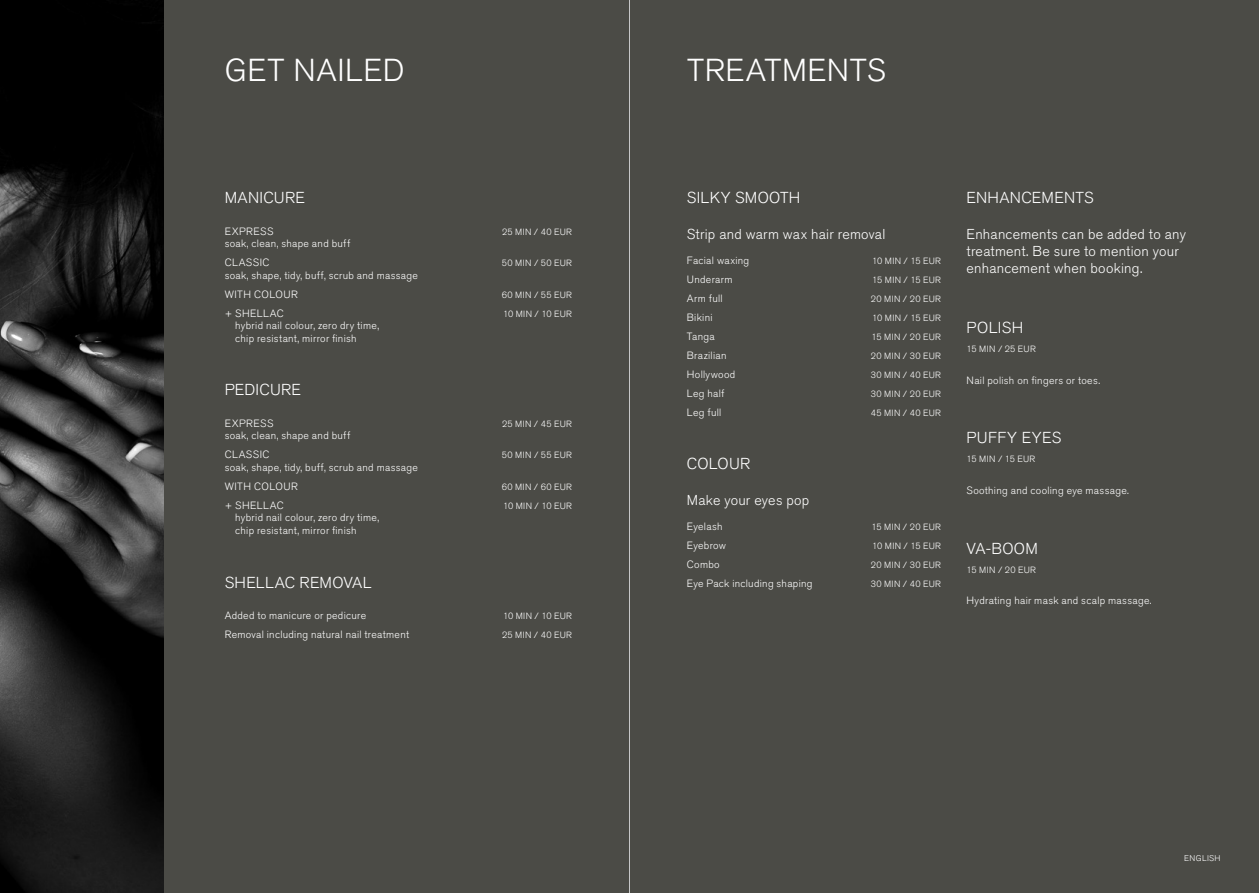
<style>
.page{position:relative;width:1259px;height:893px;background:#4b4b46}
.page>*{position:absolute;margin:0;border:0;box-sizing:border-box;transform-origin:0 0}
.t1{font:300 31.5px "Akzidenz Grotesk BE";letter-spacing:.015em;color:#fff}
.t2{font:300 15.75px "Akzidenz Grotesk BE";letter-spacing:.015em;color:#fff}
.t3{font:300 14.25px/17.1px "Akzidenz Grotesk BE";letter-spacing:.015em;color:#fff}
.t4{font:300 10.5px/18.9px "Akzidenz Grotesk BE";letter-spacing:.03em;color:#fff}
.t5{font:300 9px "Akzidenz Grotesk BE";letter-spacing:.035em;color:#fff}
.t6{font:300 8.25px "Akzidenz Grotesk BE";letter-spacing:.045em;color:#fff}
</style>
<div class="page">
<img style="left:0;top:0;width:164px;height:893px">
<hr style="left:629px;top:0;width:1px;height:893px;background:#c6c7c8">
<h1 class="t1" style="left:225px;top:52px;width:181px">GET NAILED</h1>
<h1 class="t1" style="left:687px;top:52px;width:200px">TREATMENTS</h1>
<h2 class="t2" style="left:225px;top:189px;width:82px">MANICURE</h2>
<p class="t4" style="left:225px;top:222px;width:50px">EXPRESS</p>
<p class="t5" style="left:502px;top:226px;width:72px">25 MIN / 40 EUR</p>
<p class="t4" style="left:225px;top:234px;width:127px">soak, clean, shape and buff<br>CLASSIC</p>
<p class="t5" style="left:502px;top:258px;width:72px">50 MIN / 50 EUR</p>
<p class="t4" style="left:225px;top:266px;width:195px">soak, shape, tidy, buff, scrub and massage<br>WITH COLOUR</p>
<p class="t5" style="left:502px;top:290px;width:72px">60 MIN / 55 EUR</p>
<p class="t4" style="left:225px;top:304px;width:61px">+ SHELLAC</p>
<p class="t5" style="left:503px;top:308px;width:71px">10 MIN / 10 EUR</p>
<p class="t4" style="left:235px;top:319px;width:145px;line-height:12.6px">hybrid nail colour, zero dry time, chip resistant, mirror finish</p>
<h2 class="t2" style="left:225px;top:381px;width:78px">PEDICURE</h2>
<p class="t4" style="left:225px;top:414px;width:50px">EXPRESS</p>
<p class="t5" style="left:502px;top:419px;width:72px">25 MIN / 45 EUR</p>
<p class="t4" style="left:225px;top:427px;width:127px">soak, clean, shape and buff<br>CLASSIC</p>
<p class="t5" style="left:502px;top:450px;width:72px">50 MIN / 55 EUR</p>
<p class="t4" style="left:225px;top:458px;width:195px">soak, shape, tidy, buff, scrub and massage<br>WITH COLOUR</p>
<p class="t5" style="left:502px;top:482px;width:72px">60 MIN / 60 EUR</p>
<p class="t4" style="left:225px;top:496px;width:61px">+ SHELLAC</p>
<p class="t5" style="left:503px;top:501px;width:71px">10 MIN / 10 EUR</p>
<p class="t4" style="left:235px;top:512px;width:145px;line-height:12.6px">hybrid nail colour, zero dry time, chip resistant, mirror finish</p>
<h2 class="t2" style="left:225px;top:573px;width:148px">SHELLAC REMOVAL</h2>
<p class="t4" style="left:225px;top:606px;width:143px">Added to manicure or pedicure</p>
<p class="t5" style="left:503px;top:611px;width:71px">10 MIN / 10 EUR</p>
<p class="t4" style="left:225px;top:625px;width:186px">Removal including natural nail treatment</p>
<p class="t5" style="left:502px;top:630px;width:72px">25 MIN / 40 EUR</p>
<h2 class="t2" style="left:687px;top:189px;width:115px">SILKY SMOOTH</h2>
<h3 class="t3" style="left:687px;top:226px;width:200px">Strip and warm wax hair removal</h3>
<p class="t4" style="left:687px;top:251px;width:64px">Facial waxing</p>
<p class="t5" style="left:872px;top:256px;width:70px">10 MIN / 15 EUR</p>
<p class="t4" style="left:687px;top:270px;width:47px">Underarm</p>
<p class="t5" style="left:872px;top:275px;width:70px">15 MIN / 15 EUR</p>
<p class="t4" style="left:687px;top:289px;width:37px">Arm full</p>
<p class="t5" style="left:871px;top:294px;width:72px">20 MIN / 20 EUR</p>
<p class="t4" style="left:687px;top:308px;width:27px">Bikini</p>
<p class="t5" style="left:872px;top:313px;width:70px">10 MIN / 15 EUR</p>
<p class="t4" style="left:687px;top:327px;width:29px">Tanga</p>
<p class="t5" style="left:871px;top:332px;width:71px">15 MIN / 20 EUR</p>
<p class="t4" style="left:687px;top:346px;width:41px">Brazilian</p>
<p class="t5" style="left:871px;top:351px;width:72px">20 MIN / 30 EUR</p>
<p class="t4" style="left:687px;top:365px;width:50px">Hollywood</p>
<p class="t5" style="left:871px;top:370px;width:72px">30 MIN / 40 EUR</p>
<p class="t4" style="left:687px;top:384px;width:39px">Leg half</p>
<p class="t5" style="left:871px;top:389px;width:72px">30 MIN / 20 EUR</p>
<p class="t4" style="left:687px;top:403px;width:36px">Leg full</p>
<p class="t5" style="left:871px;top:407px;width:72px">45 MIN / 40 EUR</p>
<h2 class="t2" style="left:687px;top:455px;width:65px">COLOUR</h2>
<h3 class="t3" style="left:687px;top:492px;width:124px">Make your eyes pop</h3>
<p class="t4" style="left:687px;top:517px;width:37px">Eyelash</p>
<p class="t5" style="left:871px;top:522px;width:71px">15 MIN / 20 EUR</p>
<p class="t4" style="left:687px;top:536px;width:41px">Eyebrow</p>
<p class="t5" style="left:872px;top:541px;width:70px">10 MIN / 15 EUR</p>
<p class="t4" style="left:687px;top:555px;width:34px">Combo</p>
<p class="t5" style="left:871px;top:560px;width:72px">20 MIN / 30 EUR</p>
<p class="t4" style="left:687px;top:574px;width:127px">Eye Pack including shaping</p>
<p class="t5" style="left:871px;top:579px;width:72px">30 MIN / 40 EUR</p>
<h2 class="t2" style="left:966px;top:189px;width:128px">ENHANCEMENTS</h2>
<h3 class="t3" style="left:966px;top:226px;width:221px">Enhancements can be added to any treatment. Be sure to mention your enhancement when booking.</h3>
<h2 class="t2" style="left:966px;top:319px;width:58px">POLISH</h2>
<p class="t5" style="left:966px;top:344px;width:71px">15 MIN / 25 EUR</p>
<p class="t4" style="left:966px;top:371px;width:135px">Nail polish on fingers or toes.</p>
<h2 class="t2" style="left:966px;top:429px;width:96px">PUFFY EYES</h2>
<p class="t5" style="left:966px;top:454px;width:70px">15 MIN / 15 EUR</p>
<p class="t4" style="left:966px;top:481px;width:164px">Soothing and cooling eye massage.</p>
<h2 class="t2" style="left:966px;top:539px;width:73px">VA-BOOM</h2>
<p class="t5" style="left:966px;top:564px;width:71px">15 MIN / 20 EUR</p>
<p class="t4" style="left:966px;top:591px;width:187px">Hydrating hair mask and scalp massage.</p>
<p class="t6" style="left:1184px;top:853px;width:38px">ENGLISH</p>
</div>
